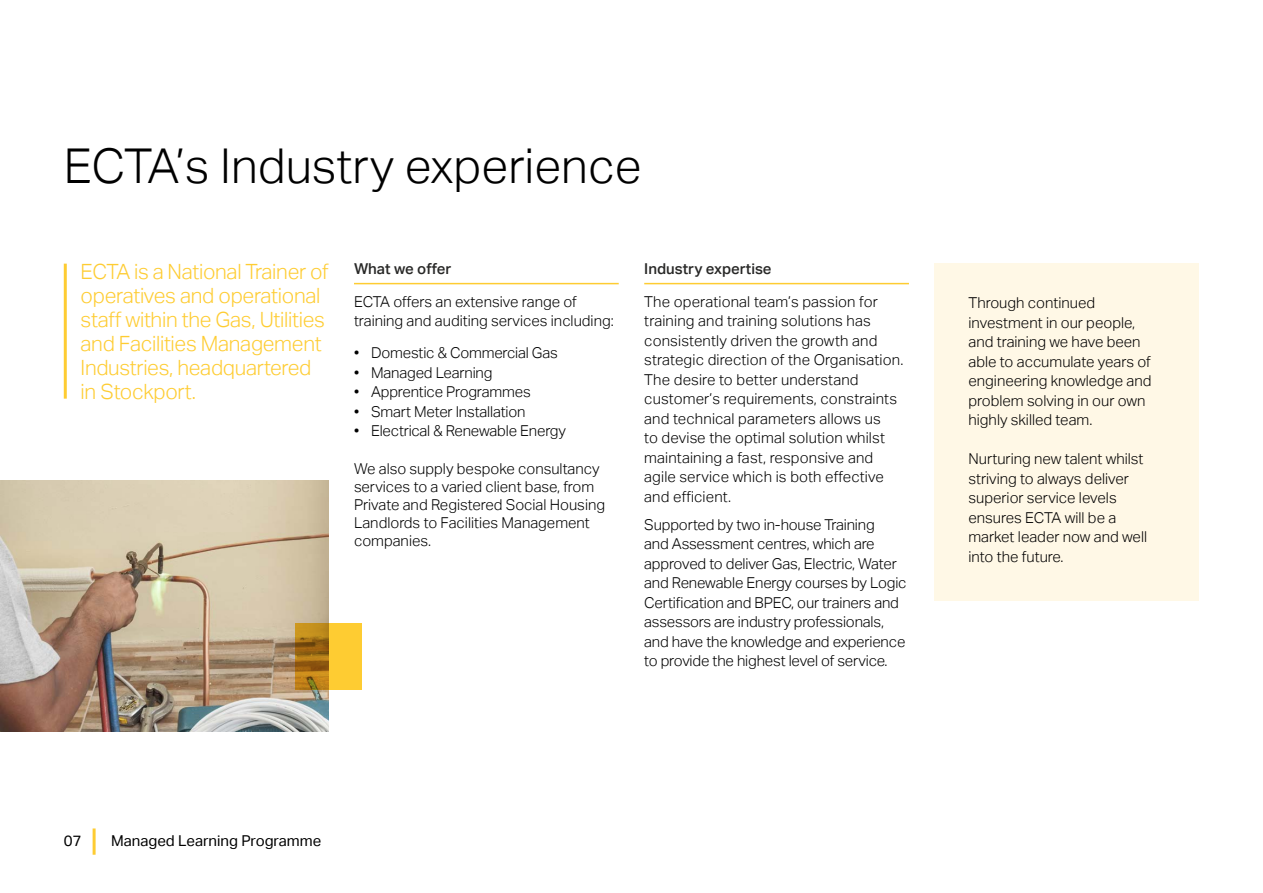
<style>
.page{position:relative;width:1263px;height:893px;background:#fff}
.page>*{position:absolute;margin:0;border:0;box-sizing:border-box;transform-origin:0 0}
.t1{font:300 48px "Aktiv Grotesk";color:#000}
.t2{font:300 21px/24px "Aktiv Grotesk";letter-spacing:-.015em;color:#fecc32}
.t3{font:300 15px/19.5px "Aktiv Grotesk";color:#000}
.t4{font:500 15px "Aktiv Grotesk";color:#282827}
.t5{font:15px "Aktiv Grotesk";color:#000}
</style>
<div class="page">
<hr style="left:354px;top:283px;width:265px;height:1px;background:#fecc32">
<hr style="left:644px;top:283px;width:265px;height:1px;background:#fecc32">
<div style="left:934px;top:264px;width:265px;height:337px;background:#fff8e6"></div>
<hr style="left:93px;top:828px;width:3px;height:27px;background:#fecc32">
<img style="left:0;top:481px;width:328px;height:250px">
<svg style="left:295px;top:624px;width:67px;height:66px;background:#d39f23"></svg>
<hr style="left:64px;top:264px;width:3px;height:135px;background:#fecc32">
<h1 class="t1" style="left:64px;top:138px;width:579px">ECTA’s Industry experience</h1>
<h2 class="t2" style="left:81px;top:259px;width:249px">ECTA is a National Trainer of operatives and operational staff within the Gas, Utilities and Facilities Management<br>Industries, headquartered in Stockport.</h2>
<p class="t4" style="left:354px;top:260px;width:99px">What we offer</p>
<p class="t3" style="left:354px;top:292px;width:261px">ECTA offers an extensive range of training and auditing services including:</p>
<p class="t3" style="left:354px;top:343px;width:205px">• Domestic &amp; Commercial Gas</p>
<p class="t3" style="left:354px;top:363px;width:140px">• Managed Learning</p>
<p class="t3" style="left:354px;top:382px;width:178px">• Apprentice Programmes</p>
<p class="t3" style="left:354px;top:402px;width:173px">• Smart Meter Installation</p>
<p class="t3" style="left:354px;top:421px;width:213px">• Electrical &amp; Renewable Energy</p>
<p class="t3" style="left:354px;top:460px;width:253px;line-height:18px">We also supply bespoke consultancy services to a varied client base, from<br>Private and Registered Social Housing<br>Landlords to Facilities Management companies.</p>
<p class="t4" style="left:644px;top:260px;width:129px">Industry expertise</p>
<p class="t3" style="left:644px;top:292px;width:261px">The operational team’s passion for training and training solutions has consistently driven the growth and strategic direction of the Organisation.<br>The desire to better understand customer’s requirements, constraints and technical parameters allows us<br>to devise the optimal solution whilst maintaining a fast, responsive and agile service which is both effective and efficient.</p>
<p class="t3" style="left:644px;top:515px;width:264px">Supported by two in-house Training<br>and Assessment centres, which are approved to deliver Gas, Electric, Water and Renewable Energy courses by Logic Certification and BPEC, our trainers and assessors are industry professionals, and have the knowledge and experience to provide the highest level of service.</p>
<p class="t3" style="left:968px;top:293px;width:184px">Through continued investment in our people, and training we have been able to accumulate years of engineering knowledge and problem solving in our own highly skilled team.</p>
<p class="t3" style="left:968px;top:449px;width:180px">Nurturing new talent whilst striving to always deliver superior service levels ensures ECTA will be a market leader now and well into the future.</p>
<p class="t5" style="left:64px;top:832px;width:19px">07</p>
<p class="t5" style="left:111px;top:832px;width:212px">Managed Learning Programme</p>
</div>
